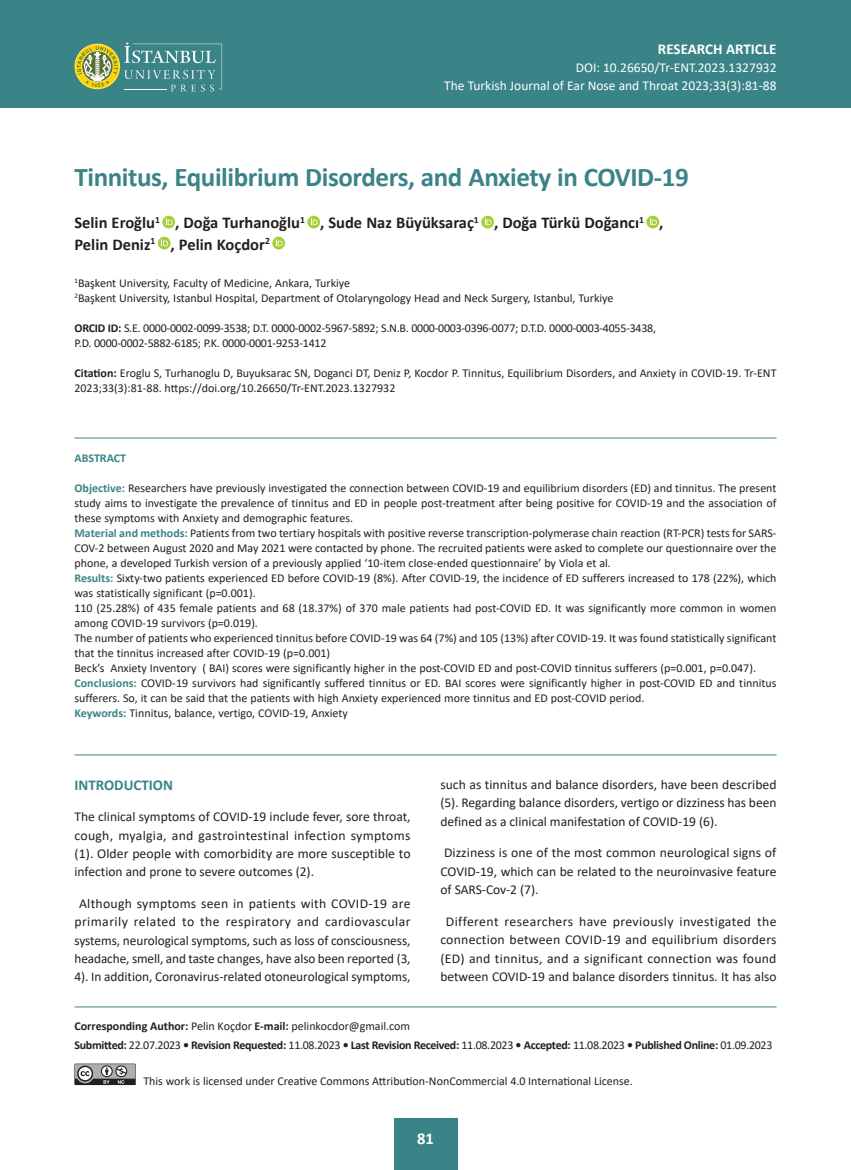
<style>
.page{position:relative;width:851px;height:1170px;background:#fff}
.page>*{position:absolute;margin:0;border:0;box-sizing:border-box;transform-origin:0 0}
.Baslik_1{font:700 27px "Calibri";letter-spacing:-.015em;color:#3a8487}
.Yazarlar{font:700 16.5px/21px "Calibri";color:#231f20}
.t1{font:700 16.5px "Calibri";color:#fff}
.t2{font:700 15px "Calibri";color:#fff}
.Ana_baslık{font:700 15px "Calibri";color:#3a8487}
.Ana_metin{font:13.5px/18.5px "Calibri";color:#231f20;text-align:justify}
.t3{font:13.5px "Calibri";color:#fff}
.Abstract{font:12px/15px "Calibri";color:#231f20}
.Abstract-2{font:12px/15px "Calibri";letter-spacing:-.02em;color:#231f20}
.t4{font:700 12px "Calibri";letter-spacing:-.025em;color:#231f20}
.Keyword{font:12px "Calibri";color:#231f20}
.Abstract-3{font:700 12px "Calibri";color:#3a8487}
.s1{font-weight:700}
.s2{font-weight:700;color:#3a8487}
.s3{font-weight:400}
</style>
<div class="page">
<div style="left:393px;top:1118px;width:64px;height:51px;background:#3a8487"></div>
<div style="left:0;top:0;width:850px;height:107px;background:#3a8487"></div>
<svg style="left:162px;top:216px;width:13px;height:12px"></svg>
<svg style="left:166px;top:218px;width:6px;height:7px"></svg>
<svg style="left:307px;top:216px;width:13px;height:12px"></svg>
<svg style="left:310px;top:218px;width:7px;height:7px"></svg>
<svg style="left:481px;top:216px;width:13px;height:12px"></svg>
<svg style="left:484px;top:218px;width:7px;height:7px"></svg>
<svg style="left:646px;top:216px;width:13px;height:12px"></svg>
<svg style="left:649px;top:218px;width:7px;height:7px"></svg>
<div style="left:158px;top:237px;width:12px;height:12px;background:#a6ce39;border-radius:50%"></div>
<svg style="left:161px;top:239px;width:7px;height:7px"></svg>
<svg style="left:272px;top:237px;width:13px;height:12px"></svg>
<svg style="left:276px;top:239px;width:6px;height:7px"></svg>
<hr style="left:74px;top:1006px;width:702px;height:1px;background:#3a8487">
<hr style="left:74px;top:437px;width:702px;height:1px;background:#3a8487">
<hr style="left:74px;top:754px;width:702px;height:1px;background:#3a8487">
<svg style="left:74px;top:1063px;width:62px;height:21px"></svg>
<svg style="left:74px;top:43px;width:148px;height:49px"></svg>
<p class="t2" style="left:658px;top:38px;width:120px">RESEARCH ARTICLE</p>
<p class="t3" style="left:575px;top:58px;width:202px">DOI: 10.26650/Tr-ENT.2023.1327932</p>
<p class="t3" style="left:444px;top:76px;width:334px">The Turkish Journal of Ear Nose and Throat 2023;33(3):81-88</p>
<p class="Baslik_1" style="left:74px;top:158px;width:615px">Tinnitus, Equilibrium Disorders, and Anxiety in COVID-19</p>
<p class="Yazarlar" style="left:74px;top:212px;width:590px">Selin Eroğlu<sup>1</sup> , Doğa Turhanoğlu<sup>1</sup> , Sude Naz Büyüksaraç<sup>1</sup> , Doğa Türkü Doğancı<sup>1</sup> ,<br>Pelin Deniz<sup>1</sup> , Pelin Koçdor<sup>2</sup></p>
<p class="Abstract" style="left:74px;top:275px;width:277px"><sup>1</sup>Başkent University, Faculty of Medicine, Ankara, Turkiye</p>
<p class="Abstract" style="left:74px;top:290px;width:540px"><sup>2</sup>Başkent University, Istanbul Hospital, Department of Otolaryngology Head and Neck Surgery, Istanbul, Turkiye</p>
<p class="Abstract-2" style="left:74px;top:320px;width:583px"><span class="s1">ORCID ID:</span> S.E. 0000-0002-0099-3538; D.T. 0000-0002-5967-5892; S.N.B. 0000-0003-0396-0077; D.T.D. 0000-0003-4055-3438,<br>P.D. 0000-0002-5882-6185; P.K. 0000-0001-9253-1412</p>
<p class="Abstract" style="left:74px;top:365px;width:703px"><span class="s1">Citation:</span> Eroglu S, Turhanoglu D, Buyuksarac SN, Doganci DT, Deniz P, Kocdor P. Tinnitus, Equilibrium Disorders, and Anxiety in COVID-19. Tr-ENT<br>2023;33(3):81-88. https://doi.org/10.26650/Tr-ENT.2023.1327932</p>
<p class="Abstract-3" style="left:74px;top:449px;width:53px">ABSTRACT</p>
<p class="Abstract" style="left:74px;top:480px;width:703px;text-align:justify"><span class="s2">Objective:</span> Researchers have previously investigated the connection between COVID-19 and equilibrium disorders (ED) and tinnitus. The present study aims to investigate the prevalence of tinnitus and ED in people post-treatment after being positive for COVID-19 and the association of these symptoms with Anxiety and demographic features.</p>
<p class="Abstract" style="left:74px;top:525px;width:703px;text-align:justify"><span class="s2">Material and methods:</span> Patients from two tertiary hospitals with positive reverse transcription-polymerase chain reaction (RT-PCR) tests for SARS-COV-2 between August 2020 and May 2021 were contacted by phone. The recruited patients were asked to complete our questionnaire over the phone, a developed Turkish version of a previously applied ‘10-item close-ended questionnaire’ by Viola et al.</p>
<p class="Abstract" style="left:74px;top:570px;width:703px"><span class="s2">Results:</span> Sixty-two patients experienced ED before COVID-19 (8%). After COVID-19, the incidence of ED sufferers increased to 178 (22%), which was statistically significant (p=0.001).</p>
<p class="Abstract" style="left:74px;top:600px;width:703px">110 (25.28%) of 435 female patients and 68 (18.37%) of 370 male patients had post-COVID ED. It was significantly more common in women among COVID-19 survivors (p=0.019).</p>
<p class="Abstract" style="left:74px;top:630px;width:703px">The number of patients who experienced tinnitus before COVID-19 was 64 (7%) and 105 (13%) after COVID-19. It was found statistically significant that the tinnitus increased after COVID-19 (p=0.001)</p>
<p class="Abstract" style="left:74px;top:660px;width:683px">Beck’s Anxiety Inventory ( BAI) scores were significantly higher in the post-COVID ED and post-COVID tinnitus sufferers (p=0.001, p=0.047).</p>
<p class="Abstract" style="left:74px;top:675px;width:703px"><span class="s2">Conclusions:</span> COVID-19 survivors had significantly suffered tinnitus or ED. BAI scores were significantly higher in post-COVID ED and tinnitus sufferers. So, it can be said that the patients with high Anxiety experienced more tinnitus and ED post-COVID period.</p>
<p class="Keyword" style="left:74px;top:705px;width:275px"><span class="s2">Keywords:</span> Tinnitus, balance, vertigo, COVID-19, Anxiety</p>
<p class="Ana_baslık" style="left:74px;top:774px;width:100px">INTRODUCTION</p>
<p class="Ana_metin" style="left:74px;top:807px;width:337px">The clinical symptoms of COVID-19 include fever, sore throat, cough, myalgia, and gastrointestinal infection symptoms (1). Older people with comorbidity are more susceptible to infection and prone to severe outcomes (2).</p>
<p class="Ana_metin" style="left:74px;top:893px;width:337px;text-align:center">Although symptoms seen in patients with COVID-19 are primarily related to the respiratory and cardiovascular systems, neurological symptoms, such as loss of consciousness, headache, smell, and taste changes, have also been reported (3, 4). In addition, Coronavirus-related otoneurological symptoms,</p>
<p class="Ana_metin" style="left:440px;top:774px;width:337px">such as tinnitus and balance disorders, have been described (5). Regarding balance disorders, vertigo or dizziness has been defined as a clinical manifestation of COVID-19 (6).</p>
<p class="Ana_metin" style="left:440px;top:843px;width:337px">Dizziness is one of the most common neurological signs of COVID-19, which can be related to the neuroinvasive feature of SARS-Cov-2 (7).</p>
<p class="Ana_metin" style="left:440px;top:911px;width:337px;text-align:center">Different researchers have previously investigated the connection between COVID-19 and equilibrium disorders (ED) and tinnitus, and a significant connection was found between COVID-19 and balance disorders tinnitus. It has also</p>
<p class="Abstract" style="left:74px;top:1018px;width:337px"><span class="s1">Corresponding Author:</span> Pelin Koçdor <span class="s1">E-mail:</span> pelinkocdor@gmail.com</p>
<p class="t4" style="left:74px;top:1036px;width:699px">Submitted: <span class="s3">22.07.2023</span> • Revision Requested: <span class="s3">11.08.2023</span> • Last Revision Received: <span class="s3">11.08.2023</span> • Accepted: <span class="s3">11.08.2023</span> • Published Online: <span class="s3">01.09.2023</span></p>
<p class="Abstract" style="left:143px;top:1073px;width:491px">This work is licensed under Creative Commons Attribution-NonCommercial 4.0 International License.</p>
<h2 class="t1" style="left:417px;top:1126px;width:18px">81</h2>
</div>
